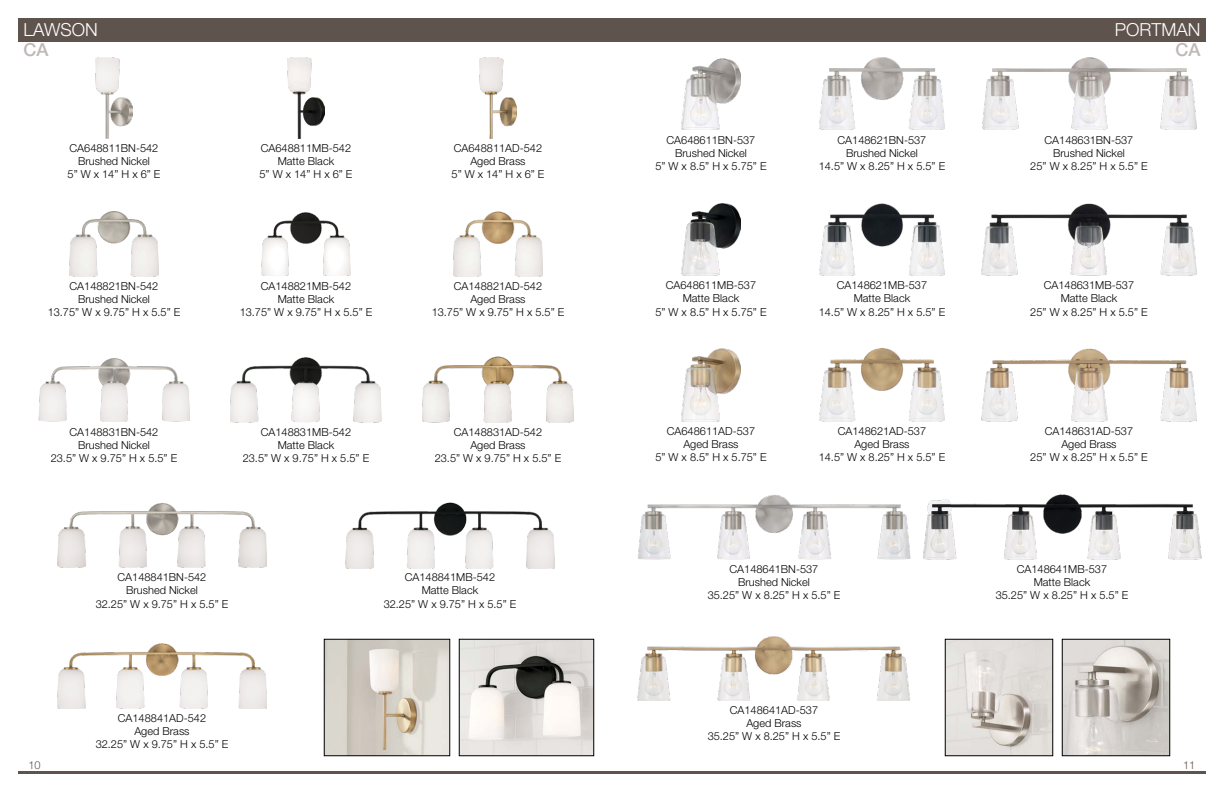
<style>
.page{position:relative;width:1224px;height:792px;background:#fff}
.page>*{position:absolute;margin:0;border:0;box-sizing:border-box;transform-origin:0 0}
.t1{font:300 18px "Helvetica Neue LT Pro";color:#fff}
.t2{font:500 18px "Helvetica Neue LT Std";color:#c0b8b5}
.t3{font:300 11px/13.2px "Helvetica Neue LT Pro";color:#000;text-align:center}
.t4{font:300 11px "Helvetica Neue LT Pro";color:#5f534d}
</style>
<div class="page">
<hr style="left:18px;top:772px;width:594px;height:2px;background:#5f534d">
<hr style="left:612px;top:772px;width:594px;height:2px;background:#5f534d">
<div style="left:18px;top:18px;width:594px;height:23px;background:#5f534d"></div>
<div style="left:612px;top:18px;width:594px;height:23px;background:#5f534d"></div>
<img style="left:638px;top:495px;width:272px;height:65px">
<img style="left:923px;top:495px;width:279px;height:65px">
<img style="left:637px;top:636px;width:273px;height:64px">
<img style="left:681px;top:58px;width:60px;height:71px">
<img style="left:819px;top:58px;width:126px;height:72px">
<img style="left:982px;top:58px;width:214px;height:72px">
<img style="left:681px;top:203px;width:60px;height:73px">
<img style="left:819px;top:204px;width:126px;height:71px">
<img style="left:982px;top:203px;width:214px;height:73px">
<img style="left:681px;top:349px;width:60px;height:73px">
<img style="left:819px;top:349px;width:126px;height:73px">
<img style="left:982px;top:349px;width:214px;height:73px">
<img style="left:947px;top:641px;width:104px;height:113px">
<div style="left:945px;top:639px;width:108px;height:117px;border:1px solid #000"></div>
<img style="left:1064px;top:641px;width:104px;height:113px">
<div style="left:1062px;top:639px;width:108px;height:117px;border:1px solid #000"></div>
<img style="left:58px;top:503px;width:208px;height:65px">
<img style="left:346px;top:503px;width:208px;height:65px">
<img style="left:58px;top:643px;width:208px;height:65px">
<img style="left:95px;top:57px;width:38px;height:81px">
<img style="left:287px;top:58px;width:38px;height:80px">
<img style="left:479px;top:58px;width:38px;height:80px">
<img style="left:69px;top:211px;width:90px;height:66px">
<img style="left:261px;top:212px;width:90px;height:64px">
<img style="left:453px;top:211px;width:90px;height:65px">
<img style="left:39px;top:358px;width:150px;height:63px">
<img style="left:231px;top:357px;width:150px;height:65px">
<img style="left:423px;top:357px;width:150px;height:65px">
<img style="left:326px;top:641px;width:122px;height:113px">
<div style="left:324px;top:639px;width:126px;height:117px;border:1px solid #000"></div>
<img style="left:461px;top:641px;width:131px;height:113px">
<div style="left:459px;top:639px;width:135px;height:117px;border:1px solid #000"></div>
<h1 class="t1" style="left:23px;top:19px;width:76px">LAWSON</h1>
<h1 class="t1" style="left:1115px;top:19px;width:87px">PORTMAN</h1>
<h1 class="t2" style="left:23px;top:39px;width:27px">CA</h1>
<h1 class="t2" style="left:1176px;top:39px;width:27px">CA</h1>
<p class="t3" style="left:68px;top:141px;width:94px">CA648811BN-542<br>Brushed Nickel<br>5” W x 14” H x 6” E</p>
<p class="t3" style="left:260px;top:141px;width:94px">CA648811MB-542<br>Matte Black<br>5” W x 14” H x 6” E</p>
<p class="t3" style="left:452px;top:141px;width:94px">CA648811AD-542<br>Aged Brass<br>5” W x 14” H x 6” E</p>
<p class="t3" style="left:48px;top:279px;width:134px">CA148821BN-542<br>Brushed Nickel<br>13.75” W x 9.75” H x 5.5” E</p>
<p class="t3" style="left:240px;top:279px;width:134px">CA148821MB-542<br>Matte Black<br>13.75” W x 9.75” H x 5.5” E</p>
<p class="t3" style="left:432px;top:279px;width:134px">CA148821AD-542<br>Aged Brass<br>13.75” W x 9.75” H x 5.5” E</p>
<p class="t3" style="left:51px;top:425px;width:128px">CA148831BN-542<br>Brushed Nickel<br>23.5” W x 9.75” H x 5.5” E</p>
<p class="t3" style="left:243px;top:425px;width:128px">CA148831MB-542<br>Matte Black<br>23.5” W x 9.75” H x 5.5” E</p>
<p class="t3" style="left:435px;top:425px;width:128px">CA148831AD-542<br>Aged Brass<br>23.5” W x 9.75” H x 5.5” E</p>
<p class="t3" style="left:96px;top:570px;width:134px">CA148841BN-542<br>Brushed Nickel<br>32.25” W x 9.75” H x 5.5” E</p>
<p class="t3" style="left:384px;top:570px;width:134px">CA148841MB-542<br>Matte Black<br>32.25” W x 9.75” H x 5.5” E</p>
<p class="t3" style="left:96px;top:711px;width:134px">CA148841AD-542<br>Aged Brass<br>32.25” W x 9.75” H x 5.5” E</p>
<p class="t3" style="left:655px;top:133px;width:113px">CA648611BN-537<br>Brushed Nickel<br>5” W x 8.5” H x 5.75” E</p>
<p class="t3" style="left:819px;top:133px;width:128px">CA148621BN-537<br>Brushed Nickel<br>14.5” W x 8.25” H x 5.5” E</p>
<p class="t3" style="left:1030px;top:133px;width:119px">CA148631BN-537<br>Brushed Nickel<br>25” W x 8.25” H x 5.5” E</p>
<p class="t3" style="left:655px;top:278px;width:113px">CA648611MB-537<br>Matte Black<br>5” W x 8.5” H x 5.75” E</p>
<p class="t3" style="left:819px;top:278px;width:128px">CA148621MB-537<br>Matte Black<br>14.5” W x 8.25” H x 5.5” E</p>
<p class="t3" style="left:1030px;top:278px;width:119px">CA148631MB-537<br>Matte Black<br>25” W x 8.25” H x 5.5” E</p>
<p class="t3" style="left:655px;top:424px;width:113px">CA648611AD-537<br>Aged Brass<br>5” W x 8.5” H x 5.75” E</p>
<p class="t3" style="left:819px;top:424px;width:128px">CA148621AD-537<br>Aged Brass<br>14.5” W x 8.25” H x 5.5” E</p>
<p class="t3" style="left:1030px;top:424px;width:119px">CA148631AD-537<br>Aged Brass<br>25” W x 8.25” H x 5.5” E</p>
<p class="t3" style="left:708px;top:562px;width:134px">CA148641BN-537<br>Brushed Nickel<br>35.25” W x 8.25” H x 5.5” E</p>
<p class="t3" style="left:996px;top:562px;width:134px">CA148641MB-537<br>Matte Black<br>35.25” W x 8.25” H x 5.5” E</p>
<p class="t3" style="left:708px;top:703px;width:134px">CA148641AD-537<br>Aged Brass<br>35.25” W x 8.25” H x 5.5” E</p>
<p class="t4" style="left:29px;top:758px;width:14px">10</p>
<p class="t4" style="left:1183px;top:758px;width:14px">11</p>
</div>
